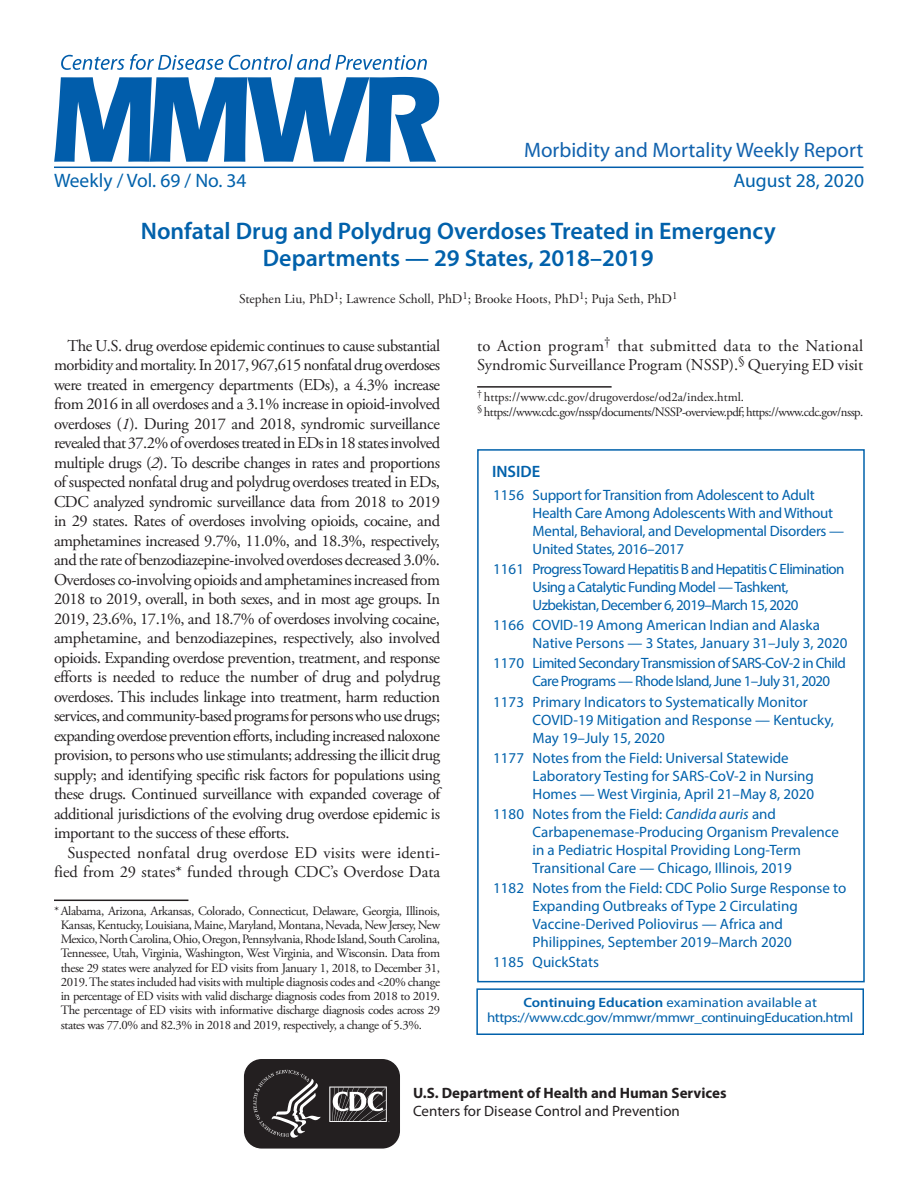
<style>
.page{position:relative;width:918px;height:1188px;background:#fff}
.page>*{position:absolute;margin:0;border:0;box-sizing:border-box;transform-origin:0 0}
.Report_Title{font:600 24px/27px "Myriad Pro";color:#0161ab;text-align:center}
.t1{font:21px "Myriad Pro";color:#1162ae}
.cover_date_vol{font:19.5px "Myriad Pro";color:#0161ab}
.Paragraph{font:16.5px/19.5px "Adobe Garamond Pro";color:#231f20;text-align:justify}
.inside{font:600 16.5px "Myriad Pro";color:#0161ab}
.t2{font:15px/18px "Myriad Pro";color:#0161ab}
.t3{font:15px/18px "Myriad Pro";letter-spacing:-.04em;color:#0161ab}
.t4{font:15px/18px "Myriad Pro";letter-spacing:-.02em;color:#0161ab}
.t5{font:700 15px/18px "Myriad Pro";color:#231f20}
.CE_box_-_normal_9pt{font:13.5px/15px "Myriad Pro";letter-spacing:-.03em;color:#0161ab;text-align:center;scale:1.1 1}
.Author_Names{font:13.5px "Adobe Garamond Pro";color:#231f20}
.Footnote{font:12.75px/14.2px "Adobe Garamond Pro";letter-spacing:-.03em;color:#231f20;text-align:justify}
.footnote_no_rule_tex{font:12.75px "Adobe Garamond Pro";letter-spacing:-.04em;color:#231f20}
.Footnote-2{font:12.75px "Adobe Garamond Pro";color:#231f20}
.s1{font-style:italic}
.s2{font-weight:600}
.s3{font-weight:400}
</style>
<div class="page">
<hr style="left:54px;top:167px;width:810px;height:1px;background:#015dab">
<svg style="left:54px;top:77px;width:385px;height:85px"></svg>
<svg style="left:61px;top:54px;width:366px;height:16px"></svg>
<div style="left:477px;top:449px;width:388px;height:533px;border:2px solid #0161ab"></div>
<div style="left:476px;top:988px;width:388px;height:47px;border:2px solid #0161ab"></div>
<svg style="left:243px;top:1060px;width:157px;height:89px;background:#403c3d"></svg>
<hr style="left:54px;top:900px;width:134px;height:1px;background:#231f20">
<hr style="left:477px;top:386px;width:135px;height:2px;background:#231f20">
<p class="t1" style="left:524px;top:137px;width:341px">Morbidity and Mortality Weekly Report</p>
<p class="cover_date_vol" style="left:54px;top:168px;width:194px">Weekly / Vol. 69 / No. 34</p>
<p class="cover_date_vol" style="left:733px;top:168px;width:132px">August 28, 2020</p>
<h1 class="Report_Title" style="left:141px;top:217px;width:636px">Nonfatal Drug and Polydrug Overdoses Treated in Emergency<br>Departments — 29 States, 2018–2019</h1>
<p class="Author_Names" style="left:239px;top:290px;width:440px">Stephen Liu, PhD<sup>1</sup>; Lawrence Scholl, PhD<sup>1</sup>; Brooke Hoots, PhD<sup>1</sup>; Puja Seth, PhD<sup>1</sup></p>
<p class="Paragraph" style="left:54px;top:336px;width:388px;text-indent:14px">The U.S. drug overdose epidemic continues to cause substantial morbidity and mortality. In 2017, 967,615 nonfatal drug overdoses were treated in emergency departments (EDs), a 4.3% increase from 2016 in all overdoses and a 3.1% increase in opioid-involved overdoses (<span class="s1">1</span>). During 2017 and 2018, syndromic surveillance revealed that 37.2% of overdoses treated in EDs in 18 states involved multiple drugs (<span class="s1">2</span>). To describe changes in rates and proportions of suspected nonfatal drug and polydrug overdoses treated in EDs, CDC analyzed syndromic surveillance data from 2018 to 2019 in 29 states. Rates of overdoses involving opioids, cocaine, and amphetamines increased 9.7%, 11.0%, and 18.3%, respectively, and the rate of benzodiazepine-involved overdoses decreased 3.0%.<br>Overdoses co-involving opioids and amphetamines increased from 2018 to 2019, overall, in both sexes, and in most age groups. In 2019, 23.6%, 17.1%, and 18.7% of overdoses involving cocaine, amphetamine, and benzodiazepines, respectively, also involved opioids. Expanding overdose prevention, treatment, and response efforts is needed to reduce the number of drug and polydrug overdoses. This includes linkage into treatment, harm reduction services, and community-based programs for persons who use drugs; expanding overdose prevention efforts, including increased naloxone provision, to persons who use stimulants; addressing the illicit drug supply; and identifying specific risk factors for populations using these drugs. Continued surveillance with expanded coverage of additional jurisdictions of the evolving drug overdose epidemic is important to the success of these efforts.</p>
<p class="Paragraph" style="left:54px;top:843px;width:388px;text-align:right">Suspected nonfatal drug overdose ED visits were identi&shy;fied from 29 states* funded through CDC’s Overdose Data</p>
<p class="Footnote" style="left:61px;top:904px;width:381px;text-indent:-7px">* Alabama, Arizona, Arkansas, Colorado, Connecticut, Delaware, Georgia, Illinois, Kansas, Kentucky, Louisiana, Maine, Maryland, Montana, Nevada, New Jersey, New Mexico, North Carolina, Ohio, Oregon, Pennsylvania, Rhode Island, South Carolina, Tennessee, Utah, Virginia, Washington, West Virginia, and Wisconsin. Data from these 29 states were analyzed for ED visits from January 1, 2018, to December 31, 2019. The states included had visits with multiple diagnosis codes and &lt;20% change in percentage of ED visits with valid discharge diagnosis codes from 2018 to 2019.<br>The percentage of ED visits with informative discharge diagnosis codes across 29 states was 77.0% and 82.3% in 2018 and 2019, respectively, a change of 5.3%.</p>
<p class="Paragraph" style="left:477px;top:336px;width:388px">to Action program<sup>†</sup> that submitted data to the National<br>Syndromic Surveillance Program (NSSP).<sup>§</sup> Querying ED visit</p>
<p class="Footnote-2" style="left:477px;top:390px;width:268px"><sup>†</sup> https://www.cdc.gov/drugoverdose/od2a/index.html.</p>
<p class="footnote_no_rule_tex" style="left:477px;top:404px;width:388px"><sup>§</sup> https://www.cdc.gov/nssp/documents/NSSP-overview.pdf; https://www.cdc.gov/nssp.</p>
<h1 class="inside" style="left:492px;top:460px;width:50px">INSIDE</h1>
<p class="t4" style="left:533px;top:486px;width:313px;text-indent:-39px">1156 Support for Transition from Adolescent to Adult Health Care Among Adolescents With and Without Mental, Behavioral, and Developmental Disorders — United States, 2016–2017</p>
<p class="t3" style="left:533px;top:560px;width:313px;text-indent:-39px">1161 Progress Toward Hepatitis B and Hepatitis C Elimination<br>Using a Catalytic Funding Model — Tashkent,<br>Uzbekistan, December 6, 2019–March 15, 2020</p>
<p class="t2" style="left:533px;top:616px;width:316px;text-indent:-39px">1166 COVID-19 Among American Indian and Alaska<br>Native Persons — 3 States, January 31–July 3, 2020</p>
<p class="t3" style="left:533px;top:654px;width:315px;text-indent:-39px">1170 Limited Secondary Transmission of SARS-CoV-2 in Child<br>Care Programs — Rhode Island, June 1–July 31, 2020</p>
<p class="t2" style="left:533px;top:692px;width:303px;text-indent:-39px">1173 Primary Indicators to Systematically Monitor<br>COVID-19 Mitigation and Response — Kentucky,<br>May 19–July 15, 2020</p>
<p class="t2" style="left:533px;top:748px;width:283px;text-indent:-39px">1177 Notes from the Field: Universal Statewide<br>Laboratory Testing for SARS-CoV-2 in Nursing<br>Homes — West Virginia, April 21–May 8, 2020</p>
<p class="t2" style="left:533px;top:805px;width:308px;text-indent:-39px">1180 Notes from the Field: <span class="s1">Candida auris</span> and Carbapenemase-Producing Organism Prevalence in a Pediatric Hospital Providing Long-Term Transitional Care — Chicago, Illinois, 2019</p>
<p class="t2" style="left:533px;top:879px;width:315px;text-indent:-39px">1182 Notes from the Field: CDC Polio Surge Response to Expanding Outbreaks of Type 2 Circulating Vaccine-Derived Poliovirus — Africa and Philippines, September 2019–March 2020</p>
<p class="t2" style="left:493px;top:953px;width:107px">1185 QuickStats</p>
<p class="CE_box_-_normal_9pt" style="left:487px;top:995px;width:334px"><span class="s2">Continuing Education</span> examination available at https://www.cdc.gov/mmwr/mmwr_continuingEducation.html</p>
<p class="t5" style="left:413px;top:1084px;width:315px">U.S. Department of Health and Human Services<br><span class="s3">Centers for Disease Control and Prevention</span></p>
</div>
